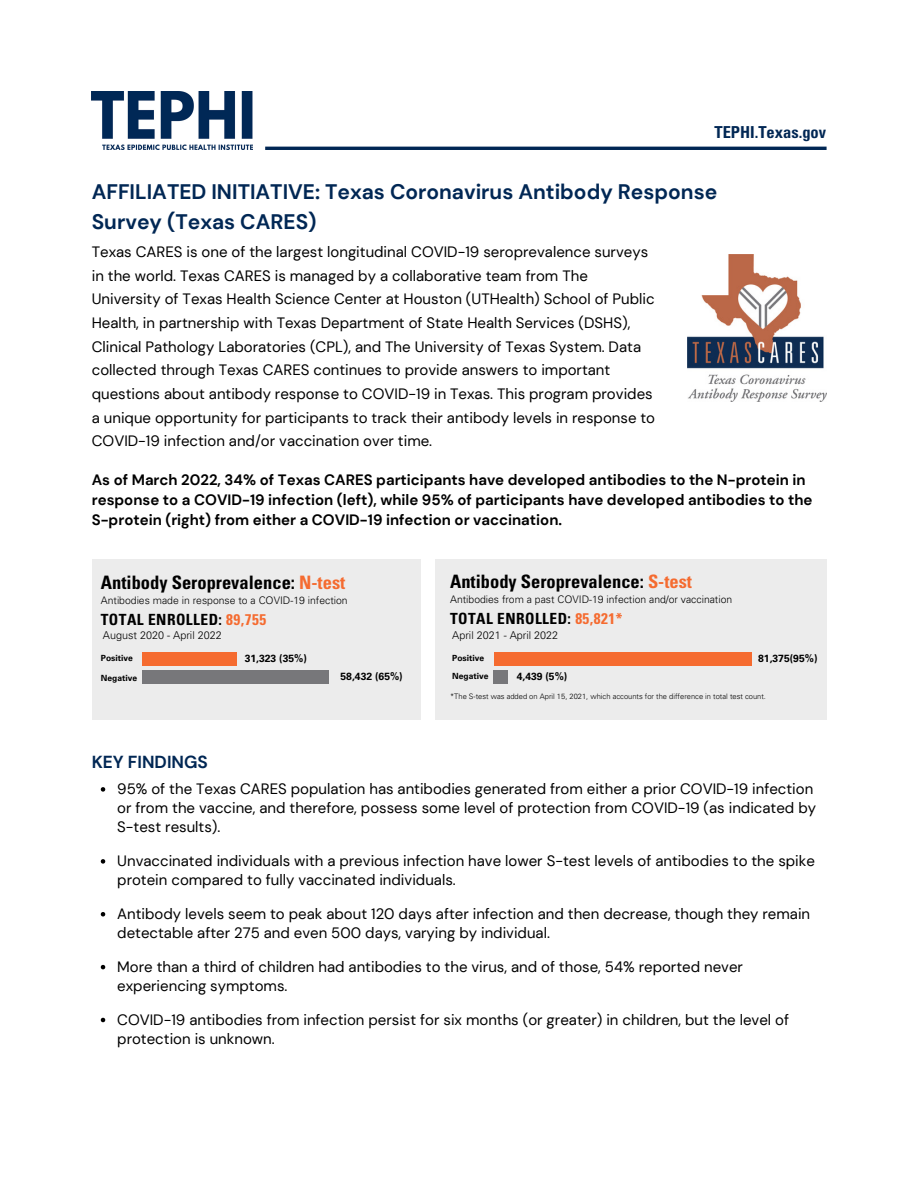
<style>
.page{position:relative;width:918px;height:1188px;background:#fff}
.page>*{position:absolute;margin:0;border:0;box-sizing:border-box;transform-origin:0 0}
.t1{font:700 21px/29.2px "DM Sans";color:#012754}
.t2{font:700 condensed 18.45px "Univers LT Pro";color:#000}
.t3{font:700 17.4px "DM Sans";color:#012754}
.t4{font:700 condensed 16.5px "Univers LT Pro";color:#012754}
.t5{font:700 condensed 15.45px "Univers LT Pro";letter-spacing:.03em;color:#000}
.t6{font:15px/23.7px "DM Sans";color:#000}
.t7{font:700 15px/20.2px "DM Sans";color:#000}
.t8{font:300 10.8px "Univers LT Pro 45";color:#000}
.t9{font:300 10.35px "Univers LT Pro 45";color:#000}
.t10{font:700 10.35px "Univers LT Pro 65";color:#000}
.t11{font:700 8.55px "Univers LT Pro 65";color:#000}
.t12{font:300 7.5px "Univers LT Pro 45";color:#000}
.s1{color:#f56b30}
</style>
<div class="page">
<img style="left:688px;top:254px;width:138px;height:148px">
<div style="left:435px;top:559px;width:392px;height:161px;background:#ececec"></div>
<div style="left:92px;top:559px;width:328px;height:161px;background:#ececec"></div>
<svg style="left:101px;top:787px;width:4px;height:5px"></svg>
<svg style="left:101px;top:859px;width:4px;height:5px"></svg>
<svg style="left:101px;top:912px;width:4px;height:5px"></svg>
<svg style="left:101px;top:965px;width:4px;height:4px"></svg>
<svg style="left:101px;top:1018px;width:4px;height:4px"></svg>
<img style="left:92px;top:92px;width:161px;height:57px">
<hr style="left:265px;top:147px;width:562px;height:3px;background:#012754">
<div style="left:494px;top:653px;width:257px;height:13px;background:#f56b30"></div>
<div style="left:494px;top:671px;width:14px;height:13px;background:#77777a"></div>
<div style="left:142px;top:653px;width:95px;height:13px;background:#f56b30"></div>
<div style="left:143px;top:670px;width:186px;height:14px;background:#77777a"></div>
<p class="t4" style="left:714px;top:126px;width:113px">TEPHI.Texas.gov</p>
<p class="t1" style="left:92px;top:178px;width:627px">AFFILIATED INITIATIVE: Texas Coronavirus Antibody Response<br>Survey (Texas CARES)</p>
<p class="t6" style="left:92px;top:240px;width:565px">Texas CARES is one of the largest longitudinal COVID-19 seroprevalence surveys in the world. Texas CARES is managed by a collaborative team from The University of Texas Health Science Center at Houston (UTHealth) School of Public Health, in partnership with Texas Department of State Health Services (DSHS), Clinical Pathology Laboratories (CPL), and The University of Texas System. Data collected through Texas CARES continues to provide answers to important questions about antibody response to COVID-19 in Texas. This program provides a unique opportunity for participants to track their antibody levels in response to COVID-19 infection and/or vaccination over time.</p>
<p class="t7" style="left:92px;top:469px;width:722px">As of March 2022, 34% of Texas CARES participants have developed antibodies to the N-protein in response to a COVID-19 infection (left), while 95% of participants have developed antibodies to the<br>S-protein (right) from either a COVID-19 infection or vaccination.</p>
<p class="t2" style="left:101px;top:575px;width:246px">Antibody Seroprevalence: <span class="s1">N-test</span></p>
<p class="t8" style="left:103px;top:631px;width:120px">August 2020 - April 2022</p>
<p class="t9" style="left:101px;top:596px;width:248px">Antibodies made in response to a COVID-19 infection</p>
<p class="t5" style="left:101px;top:613px;width:167px">TOTAL ENROLLED: <span class="s1">89,755</span></p>
<p class="t11" style="left:101px;top:655px;width:34px">Positive</p>
<p class="t10" style="left:245px;top:655px;width:64px">31,323 (35%)</p>
<p class="t11" style="left:101px;top:674px;width:38px">Negative</p>
<p class="t10" style="left:340px;top:672px;width:64px">58,432 (65%)</p>
<p class="t3" style="left:92px;top:751px;width:118px">KEY FINDINGS</p>
<p class="t2" style="left:450px;top:575px;width:244px">Antibody Seroprevalence: <span class="s1">S-test</span></p>
<p class="t8" style="left:452px;top:631px;width:108px">April 2021 - April 2022</p>
<p class="t9" style="left:450px;top:596px;width:284px">Antibodies from a past COVID-19 infection and/or vaccination</p>
<p class="t5" style="left:450px;top:613px;width:174px">TOTAL ENROLLED: <span class="s1">85,821*</span></p>
<p class="t11" style="left:452px;top:655px;width:34px">Positive</p>
<p class="t10" style="left:758px;top:655px;width:61px">81,375(95%)</p>
<p class="t11" style="left:452px;top:673px;width:38px">Negative</p>
<p class="t10" style="left:517px;top:673px;width:52px">4,439 (5%)</p>
<p class="t12" style="left:450px;top:694px;width:317px">*The S-test was added on April 15, 2021, which accounts for the difference in total test count.</p>
<p class="t6" style="left:117px;top:779px;width:700px;line-height:19.2px">95% of the Texas CARES population has antibodies generated from either a prior COVID-19 infection or from the vaccine, and therefore, possess some level of protection from COVID-19 (as indicated by<br>S-test results).</p>
<p class="t6" style="left:117px;top:851px;width:699px;line-height:19.2px">Unvaccinated individuals with a previous infection have lower S-test levels of antibodies to the spike protein compared to fully vaccinated individuals.</p>
<p class="t6" style="left:117px;top:904px;width:694px;line-height:19.2px">Antibody levels seem to peak about 120 days after infection and then decrease, though they remain detectable after 275 and even 500 days, varying by individual.</p>
<p class="t6" style="left:117px;top:957px;width:627px;line-height:19.2px">More than a third of children had antibodies to the virus, and of those, 54% reported never experiencing symptoms.</p>
<p class="t6" style="left:117px;top:1010px;width:673px;line-height:19.2px">COVID-19 antibodies from infection persist for six months (or greater) in children, but the level of protection is unknown.</p>
</div>
